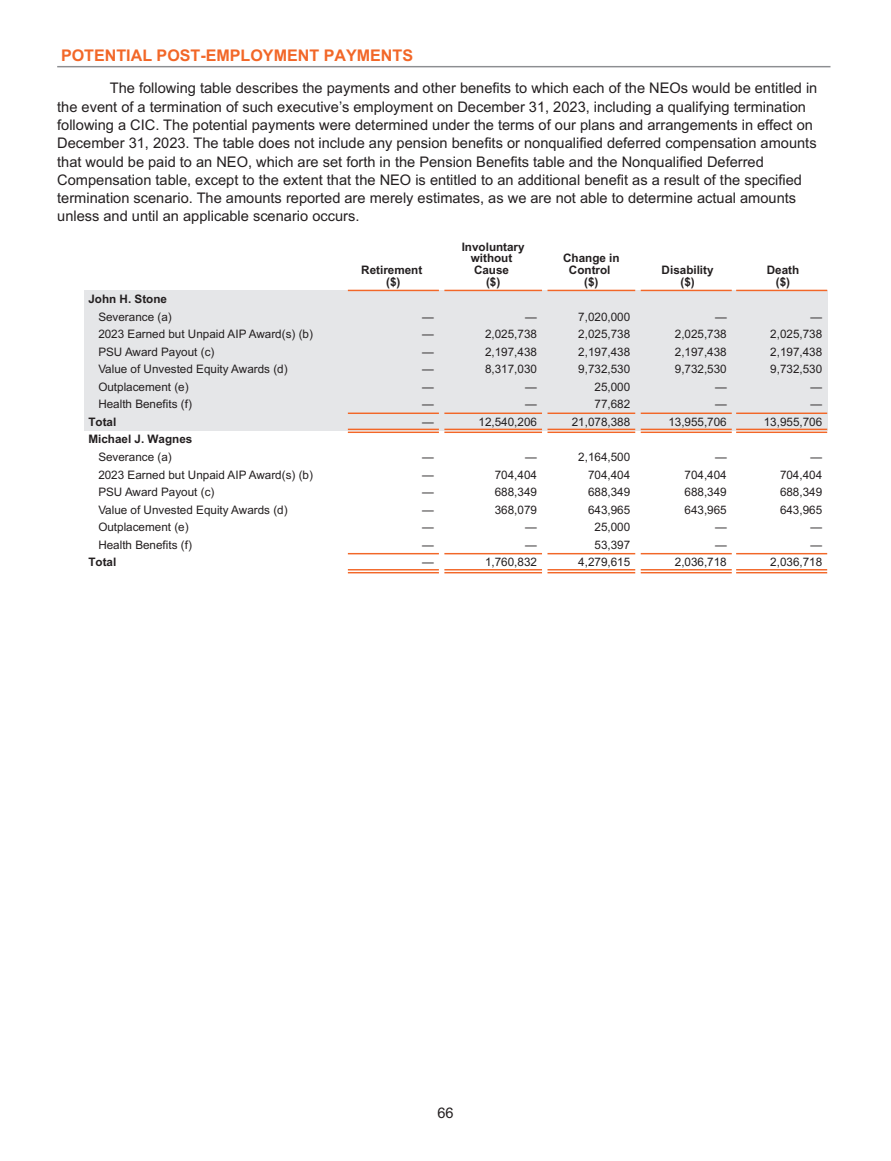
<style>
.page{position:relative;width:891px;height:1161px;background:#fff}
.page>*{position:absolute;margin:0;border:0;box-sizing:border-box;transform-origin:0 0}
.t1{font:700 16.05px "Arial";color:#f26728}
.t2{font:14.7px/18.3px "Arial";color:#231f20}
.t3{font:11.7px "Arial";color:#231f20}
.t4{font:700 11.7px/11.7px "Arial";color:#231f20;text-align:center}
</style>
<div class="page">
<hr style="left:57px;top:66px;width:774px;height:1px;background:#8c8e91">
<div style="left:85px;top:290px;width:742px;height:18px;background:#e5e6e8"></div>
<div style="left:348px;top:308px;width:91px;height:70px;background:#e5e6e8"></div>
<div style="left:85px;top:308px;width:263px;height:123px;background:#e5e6e8"></div>
<div style="left:439px;top:308px;width:5px;height:123px;background:#e5e6e8"></div>
<div style="left:542px;top:308px;width:6px;height:123px;background:#e5e6e8"></div>
<div style="left:444px;top:308px;width:98px;height:123px;background:#e5e6e8"></div>
<div style="left:635px;top:308px;width:6px;height:123px;background:#e5e6e8"></div>
<div style="left:548px;top:308px;width:87px;height:18px;background:#e5e6e8"></div>
<div style="left:641px;top:308px;width:91px;height:18px;background:#e5e6e8"></div>
<div style="left:736px;top:308px;width:91px;height:18px;background:#e5e6e8"></div>
<hr style="left:732px;top:308px;width:4px;height:123px;background:#e5e6e8">
<div style="left:548px;top:326px;width:87px;height:17px;background:#e5e6e8"></div>
<div style="left:641px;top:326px;width:91px;height:17px;background:#e5e6e8"></div>
<div style="left:736px;top:326px;width:91px;height:17px;background:#e5e6e8"></div>
<div style="left:548px;top:343px;width:87px;height:88px;background:#e5e6e8"></div>
<div style="left:736px;top:343px;width:91px;height:88px;background:#e5e6e8"></div>
<div style="left:641px;top:343px;width:91px;height:88px;background:#e5e6e8"></div>
<div style="left:348px;top:378px;width:91px;height:35px;background:#e5e6e8"></div>
<div style="left:348px;top:413px;width:91px;height:18px;background:#e5e6e8"></div>
<hr style="left:348px;top:290px;width:91px;height:1px;background:#f26728">
<hr style="left:444px;top:290px;width:98px;height:1px;background:#f26728">
<hr style="left:548px;top:290px;width:87px;height:1px;background:#f26728">
<hr style="left:641px;top:290px;width:91px;height:1px;background:#f26728">
<hr style="left:736px;top:290px;width:91px;height:1px;background:#f26728">
<hr style="left:348px;top:413px;width:91px;height:1px;background:#f26728">
<hr style="left:444px;top:413px;width:98px;height:1px;background:#f26728">
<hr style="left:548px;top:413px;width:87px;height:1px;background:#f26728">
<hr style="left:641px;top:413px;width:91px;height:1px;background:#f26728">
<hr style="left:736px;top:413px;width:91px;height:1px;background:#f26728">
<hr style="left:348px;top:429px;width:91px;height:1px;background:#f26728">
<hr style="left:348px;top:432px;width:91px;height:1px;background:#f26728">
<hr style="left:444px;top:429px;width:98px;height:1px;background:#f26728">
<hr style="left:444px;top:432px;width:98px;height:1px;background:#f26728">
<hr style="left:548px;top:429px;width:87px;height:1px;background:#f26728">
<hr style="left:548px;top:432px;width:87px;height:1px;background:#f26728">
<hr style="left:641px;top:429px;width:91px;height:1px;background:#f26728">
<hr style="left:641px;top:432px;width:91px;height:1px;background:#f26728">
<hr style="left:736px;top:429px;width:91px;height:1px;background:#f26728">
<hr style="left:736px;top:432px;width:91px;height:1px;background:#f26728">
<hr style="left:348px;top:553px;width:91px;height:1px;background:#f26728">
<hr style="left:444px;top:553px;width:98px;height:1px;background:#f26728">
<hr style="left:548px;top:553px;width:87px;height:1px;background:#f26728">
<hr style="left:641px;top:553px;width:91px;height:1px;background:#f26728">
<hr style="left:736px;top:553px;width:91px;height:1px;background:#f26728">
<hr style="left:348px;top:569px;width:91px;height:2px;background:#f26728">
<hr style="left:348px;top:572px;width:91px;height:1px;background:#f26728">
<hr style="left:444px;top:569px;width:98px;height:2px;background:#f26728">
<hr style="left:444px;top:572px;width:98px;height:1px;background:#f26728">
<hr style="left:548px;top:569px;width:87px;height:2px;background:#f26728">
<hr style="left:548px;top:572px;width:87px;height:1px;background:#f26728">
<hr style="left:641px;top:569px;width:91px;height:2px;background:#f26728">
<hr style="left:641px;top:572px;width:91px;height:1px;background:#f26728">
<hr style="left:736px;top:569px;width:91px;height:2px;background:#f26728">
<hr style="left:736px;top:572px;width:91px;height:1px;background:#f26728">
<p class="t1" style="left:61px;top:45px;width:354px">POTENTIAL POST-EMPLOYMENT PAYMENTS</p>
<p class="t2" style="left:57px;top:79px;width:762px;text-indent:53px">The following table describes the payments and other benefits to which each of the NEOs would be entitled in the event of a termination of such executive’s employment on December 31, 2023, including a qualifying termination following a CIC. The potential payments were determined under the terms of our plans and arrangements in effect on December 31, 2023. The table does not include any pension benefits or nonqualified deferred compensation amounts that would be paid to an NEO, which are set forth in the Pension Benefits table and the Nonqualified Deferred Compensation table, except to the extent that the NEO is entitled to an additional benefit as a result of the specified termination scenario. The amounts reported are merely estimates, as we are not able to determine actual amounts unless and until an applicable scenario occurs.</p>
<p class="t4" style="left:361px;top:265px;width:63px">Retirement ($)</p>
<p class="t4" style="left:462px;top:241px;width:64px">Involuntary without<br>Cause<br>($)</p>
<p class="t4" style="left:563px;top:253px;width:58px">Change in<br>Control ($)</p>
<p class="t4" style="left:662px;top:265px;width:53px">Disability ($)</p>
<p class="t4" style="left:767px;top:265px;width:34px">Death ($)</p>
<p class="t4" style="left:88px;top:293px;width:80px">John H. Stone</p>
<p class="t3" style="left:98px;top:309px;width:75px">Severance (a)</p>
<p class="t3" style="left:422px;top:309px;width:13px">—</p>
<p class="t3" style="left:525px;top:309px;width:13px">—</p>
<p class="t3" style="left:578px;top:309px;width:53px">7,020,000</p>
<p class="t3" style="left:715px;top:309px;width:13px">—</p>
<p class="t3" style="left:811px;top:309px;width:13px">—</p>
<p class="t3" style="left:98px;top:326px;width:216px">2023 Earned but Unpaid AIP Award(s) (b)</p>
<p class="t3" style="left:422px;top:326px;width:13px">—</p>
<p class="t3" style="left:485px;top:326px;width:53px">2,025,738</p>
<p class="t3" style="left:578px;top:326px;width:53px">2,025,738</p>
<p class="t3" style="left:675px;top:326px;width:53px">2,025,738</p>
<p class="t3" style="left:770px;top:326px;width:53px">2,025,738</p>
<p class="t3" style="left:98px;top:344px;width:118px">PSU Award Payout (c)</p>
<p class="t3" style="left:422px;top:344px;width:13px">—</p>
<p class="t3" style="left:485px;top:344px;width:53px">2,197,438</p>
<p class="t3" style="left:578px;top:344px;width:53px">2,197,438</p>
<p class="t3" style="left:675px;top:344px;width:53px">2,197,438</p>
<p class="t3" style="left:770px;top:344px;width:53px">2,197,438</p>
<p class="t3" style="left:98px;top:361px;width:191px">Value of Unvested Equity Awards (d)</p>
<p class="t3" style="left:422px;top:361px;width:13px">—</p>
<p class="t3" style="left:485px;top:361px;width:53px">8,317,030</p>
<p class="t3" style="left:578px;top:361px;width:53px">9,732,530</p>
<p class="t3" style="left:675px;top:361px;width:53px">9,732,530</p>
<p class="t3" style="left:770px;top:361px;width:53px">9,732,530</p>
<p class="t3" style="left:98px;top:379px;width:92px">Outplacement (e)</p>
<p class="t3" style="left:422px;top:379px;width:13px">—</p>
<p class="t3" style="left:525px;top:379px;width:13px">—</p>
<p class="t3" style="left:595px;top:379px;width:37px">25,000</p>
<p class="t3" style="left:715px;top:379px;width:13px">—</p>
<p class="t3" style="left:811px;top:379px;width:13px">—</p>
<p class="t3" style="left:98px;top:397px;width:95px">Health Benefits (f)</p>
<p class="t3" style="left:422px;top:397px;width:13px">—</p>
<p class="t3" style="left:525px;top:397px;width:13px">—</p>
<p class="t3" style="left:595px;top:397px;width:37px">77,682</p>
<p class="t3" style="left:715px;top:397px;width:13px">—</p>
<p class="t3" style="left:811px;top:397px;width:13px">—</p>
<p class="t4" style="left:88px;top:416px;width:29px">Total</p>
<p class="t3" style="left:422px;top:414px;width:13px">—</p>
<p class="t3" style="left:479px;top:414px;width:60px">12,540,206</p>
<p class="t3" style="left:572px;top:414px;width:60px">21,078,388</p>
<p class="t3" style="left:668px;top:414px;width:60px">13,955,706</p>
<p class="t3" style="left:764px;top:414px;width:60px">13,955,706</p>
<p class="t4" style="left:88px;top:434px;width:105px">Michael J. Wagnes</p>
<p class="t3" style="left:98px;top:449px;width:75px">Severance (a)</p>
<p class="t3" style="left:422px;top:449px;width:13px">—</p>
<p class="t3" style="left:525px;top:449px;width:13px">—</p>
<p class="t3" style="left:578px;top:449px;width:53px">2,164,500</p>
<p class="t3" style="left:715px;top:449px;width:13px">—</p>
<p class="t3" style="left:811px;top:449px;width:13px">—</p>
<p class="t3" style="left:98px;top:467px;width:216px">2023 Earned but Unpaid AIP Award(s) (b)</p>
<p class="t3" style="left:422px;top:467px;width:13px">—</p>
<p class="t3" style="left:495px;top:467px;width:44px">704,404</p>
<p class="t3" style="left:588px;top:467px;width:44px">704,404</p>
<p class="t3" style="left:685px;top:467px;width:44px">704,404</p>
<p class="t3" style="left:780px;top:467px;width:44px">704,404</p>
<p class="t3" style="left:98px;top:484px;width:118px">PSU Award Payout (c)</p>
<p class="t3" style="left:422px;top:484px;width:13px">—</p>
<p class="t3" style="left:495px;top:484px;width:44px">688,349</p>
<p class="t3" style="left:588px;top:484px;width:44px">688,349</p>
<p class="t3" style="left:685px;top:484px;width:44px">688,349</p>
<p class="t3" style="left:780px;top:484px;width:44px">688,349</p>
<p class="t3" style="left:98px;top:502px;width:191px">Value of Unvested Equity Awards (d)</p>
<p class="t3" style="left:422px;top:502px;width:13px">—</p>
<p class="t3" style="left:495px;top:502px;width:44px">368,079</p>
<p class="t3" style="left:588px;top:502px;width:44px">643,965</p>
<p class="t3" style="left:685px;top:502px;width:44px">643,965</p>
<p class="t3" style="left:780px;top:502px;width:44px">643,965</p>
<p class="t3" style="left:98px;top:519px;width:92px">Outplacement (e)</p>
<p class="t3" style="left:422px;top:519px;width:13px">—</p>
<p class="t3" style="left:525px;top:519px;width:13px">—</p>
<p class="t3" style="left:595px;top:519px;width:37px">25,000</p>
<p class="t3" style="left:715px;top:519px;width:13px">—</p>
<p class="t3" style="left:811px;top:519px;width:13px">—</p>
<p class="t3" style="left:98px;top:537px;width:95px">Health Benefits (f)</p>
<p class="t3" style="left:422px;top:537px;width:13px">—</p>
<p class="t3" style="left:525px;top:537px;width:13px">—</p>
<p class="t3" style="left:595px;top:537px;width:37px">53,397</p>
<p class="t3" style="left:715px;top:537px;width:13px">—</p>
<p class="t3" style="left:811px;top:537px;width:13px">—</p>
<p class="t4" style="left:88px;top:557px;width:29px">Total</p>
<p class="t3" style="left:422px;top:555px;width:13px">—</p>
<p class="t3" style="left:485px;top:555px;width:53px">1,760,832</p>
<p class="t3" style="left:578px;top:555px;width:53px">4,279,615</p>
<p class="t3" style="left:675px;top:555px;width:53px">2,036,718</p>
<p class="t3" style="left:770px;top:555px;width:53px">2,036,718</p>
<p class="t2" style="left:437px;top:1104px;width:18px">66</p>
</div>
